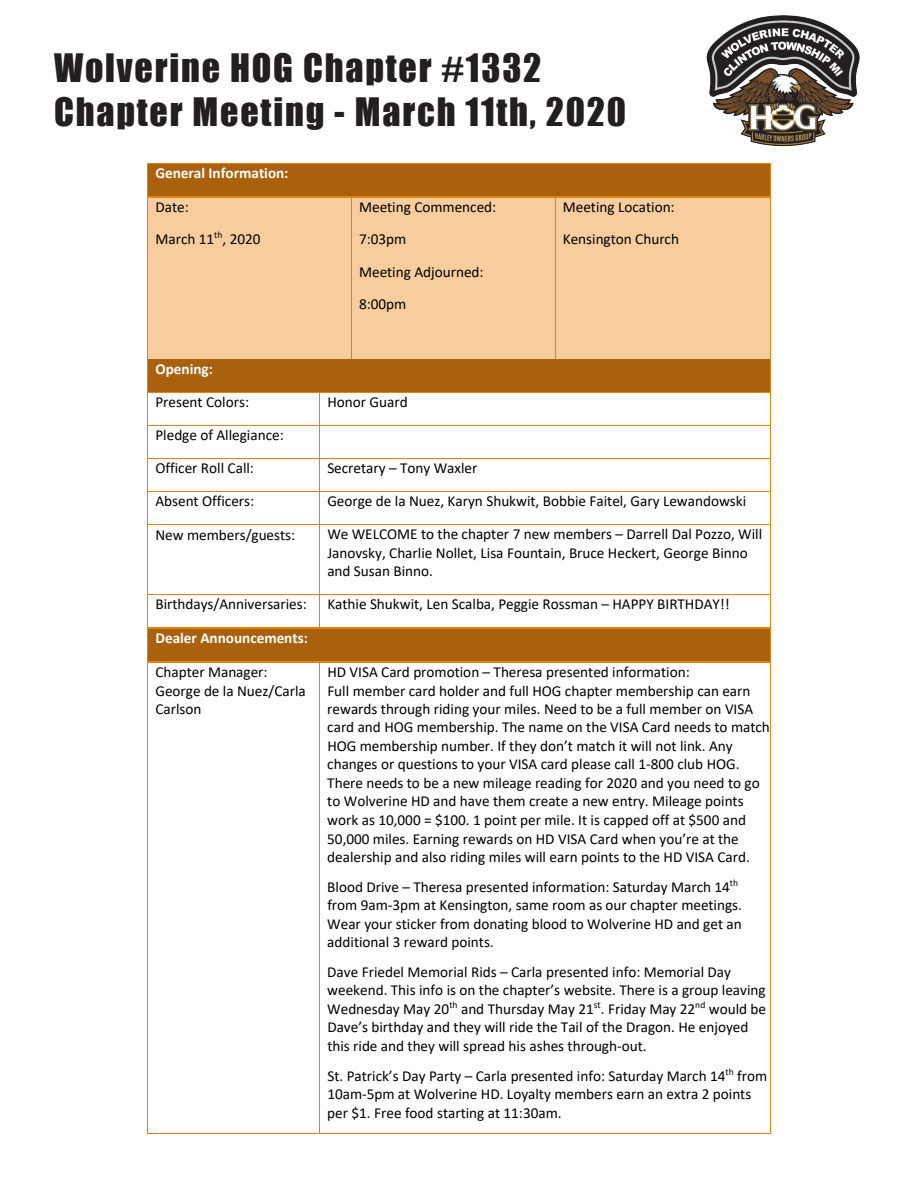
<style>
.page{position:relative;width:918px;height:1188px;background:#fff}
.page>*{position:absolute;margin:0;border:0;box-sizing:border-box;transform-origin:0 0}
.t1{font:36px "Impact";letter-spacing:.05em;color:#231f20}
.t2{font:15.3px/18.5px "Calibri";color:#000}
.t3{font:700 15.3px "Calibri";color:#fff}
.s1{font-weight:700;color:#fff}
</style>
<div class="page">
<div style="left:155px;top:164px;width:608px;height:32px;background:#aa610d"></div>
<hr style="left:148px;top:163px;width:622px;height:1px;background:#e48312">
<hr style="left:148px;top:164px;width:1px;height:32px;background:#e48312">
<hr style="left:148px;top:196px;width:622px;height:1px;background:#e48312">
<hr style="left:770px;top:164px;width:1px;height:32px;background:#e48312">
<div style="left:148px;top:197px;width:203px;height:162px;background:#f7cd9d"></div>
<div style="left:352px;top:197px;width:203px;height:162px;background:#f7cd9d"></div>
<div style="left:556px;top:197px;width:214px;height:162px;background:#f7cd9d"></div>
<hr style="left:148px;top:197px;width:203px;height:1px;background:#e48312">
<hr style="left:352px;top:197px;width:203px;height:1px;background:#e48312">
<hr style="left:556px;top:197px;width:214px;height:1px;background:#e48312">
<hr style="left:148px;top:197px;width:1px;height:162px;background:#e48312">
<hr style="left:148px;top:359px;width:203px;height:1px;background:#e48312">
<hr style="left:351px;top:197px;width:1px;height:162px;background:#e48312">
<hr style="left:352px;top:359px;width:203px;height:1px;background:#e48312">
<hr style="left:555px;top:197px;width:1px;height:162px;background:#e48312">
<hr style="left:556px;top:359px;width:214px;height:1px;background:#e48312">
<hr style="left:770px;top:197px;width:1px;height:162px;background:#e48312">
<div style="left:148px;top:360px;width:622px;height:32px;background:#aa610d"></div>
<hr style="left:148px;top:360px;width:1px;height:32px;background:#e48312">
<hr style="left:770px;top:360px;width:1px;height:32px;background:#e48312">
<hr style="left:148px;top:392px;width:171px;height:1px;background:#e48312">
<hr style="left:320px;top:392px;width:450px;height:1px;background:#e48312">
<hr style="left:148px;top:393px;width:1px;height:32px;background:#e48312">
<hr style="left:319px;top:393px;width:1px;height:32px;background:#e48312">
<hr style="left:770px;top:393px;width:1px;height:32px;background:#e48312">
<hr style="left:148px;top:425px;width:171px;height:1px;background:#e48312">
<hr style="left:320px;top:425px;width:450px;height:1px;background:#e48312">
<hr style="left:148px;top:426px;width:1px;height:32px;background:#e48312">
<hr style="left:319px;top:426px;width:1px;height:32px;background:#e48312">
<hr style="left:770px;top:426px;width:1px;height:32px;background:#e48312">
<hr style="left:148px;top:458px;width:171px;height:1px;background:#e48312">
<hr style="left:320px;top:458px;width:450px;height:1px;background:#e48312">
<hr style="left:148px;top:459px;width:1px;height:32px;background:#e48312">
<hr style="left:319px;top:459px;width:1px;height:32px;background:#e48312">
<hr style="left:770px;top:459px;width:1px;height:32px;background:#e48312">
<hr style="left:148px;top:491px;width:171px;height:1px;background:#e48312">
<hr style="left:320px;top:491px;width:450px;height:1px;background:#e48312">
<hr style="left:148px;top:492px;width:1px;height:32px;background:#e48312">
<hr style="left:319px;top:492px;width:1px;height:32px;background:#e48312">
<hr style="left:770px;top:492px;width:1px;height:32px;background:#e48312">
<hr style="left:148px;top:524px;width:171px;height:1px;background:#e48312">
<hr style="left:320px;top:524px;width:450px;height:1px;background:#e48312">
<hr style="left:148px;top:525px;width:1px;height:69px;background:#e48312">
<hr style="left:319px;top:525px;width:1px;height:69px;background:#e48312">
<hr style="left:770px;top:525px;width:1px;height:69px;background:#e48312">
<hr style="left:148px;top:594px;width:171px;height:1px;background:#e48312">
<hr style="left:320px;top:594px;width:450px;height:1px;background:#e48312">
<hr style="left:148px;top:595px;width:1px;height:32px;background:#e48312">
<hr style="left:148px;top:627px;width:171px;height:1px;background:#e48312">
<hr style="left:319px;top:595px;width:1px;height:32px;background:#e48312">
<hr style="left:320px;top:627px;width:450px;height:1px;background:#e48312">
<hr style="left:770px;top:595px;width:1px;height:32px;background:#e48312">
<div style="left:148px;top:629px;width:622px;height:32px;background:#aa610d"></div>
<hr style="left:148px;top:628px;width:622px;height:1px;background:#e48312">
<hr style="left:148px;top:629px;width:1px;height:32px;background:#e48312">
<hr style="left:148px;top:661px;width:622px;height:1px;background:#e48312">
<hr style="left:770px;top:629px;width:1px;height:32px;background:#e48312">
<hr style="left:148px;top:662px;width:171px;height:1px;background:#e48312">
<hr style="left:320px;top:662px;width:450px;height:1px;background:#e48312">
<hr style="left:148px;top:662px;width:1px;height:471px;background:#e48312">
<hr style="left:148px;top:1133px;width:171px;height:1px;background:#e48312">
<hr style="left:319px;top:662px;width:1px;height:471px;background:#e48312">
<hr style="left:320px;top:1133px;width:450px;height:1px;background:#e48312">
<hr style="left:770px;top:662px;width:1px;height:471px;background:#e48312">
<img style="left:706px;top:15px;width:154px;height:152px">
<p class="t1" style="left:54px;top:40px;width:489px">Wolverine HOG Chapter #1332</p>
<p class="t1" style="left:54px;top:84px;width:574px">Chapter Meeting - March 11th, 2020</p>
<p class="t3" style="left:155px;top:162px;width:135px">General Information:</p>
<p class="t2" style="left:155px;top:190px;width:107px;line-height:32.1px">Date:<br>March 11<sup>th</sup>, 2020</p>
<p class="t2" style="left:359px;top:190px;width:139px;line-height:32.4px">Meeting Commenced:<br>7:03pm<br>Meeting Adjourned:<br>8:00pm</p>
<p class="t2" style="left:563px;top:190px;width:118px;line-height:32.1px">Meeting Location:<br>Kensington Church</p>
<p class="t2" style="left:155px;top:352px;width:95px;line-height:33.2px"><span class="s1">Opening:<br></span>Present Colors:</p>
<p class="t2" style="left:155px;top:418px;width:130px;line-height:33.2px">Pledge of Allegiance:<br>Officer Roll Call:</p>
<p class="t2" style="left:327px;top:393px;width:82px">Honor Guard</p>
<p class="t2" style="left:327px;top:459px;width:152px">Secretary – Tony Waxler</p>
<p class="t2" style="left:155px;top:492px;width:100px">Absent Officers:</p>
<p class="t2" style="left:327px;top:492px;width:420px">George de la Nuez, Karyn Shukwit, Bobbie Faitel, Gary Lewandowski</p>
<p class="t2" style="left:155px;top:525px;width:141px">New members/guests:</p>
<p class="t2" style="left:327px;top:524px;width:436px">We WELCOME to the chapter 7 new members – Darrell Dal Pozzo, Will<br>Janovsky, Charlie Nollet, Lisa Fountain, Bruce Heckert, George Binno and Susan Binno.</p>
<p class="t2" style="left:155px;top:595px;width:153px">Birthdays/Anniversaries:</p>
<p class="t2" style="left:327px;top:595px;width:404px">Kathie Shukwit, Len Scalba, Peggie Rossman – HAPPY BIRTHDAY!!</p>
<p class="t3" style="left:155px;top:627px;width:154px">Dealer Announcements:</p>
<p class="t2" style="left:155px;top:662px;width:152px">Chapter Manager:<br>George de la Nuez/Carla<br>Carlson</p>
<p class="t2" style="left:327px;top:662px;width:444px">HD VISA Card promotion – Theresa presented information:<br>Full member card holder and full HOG chapter membership can earn rewards through riding your miles. Need to be a full member on VISA card and HOG membership. The name on the VISA Card needs to match HOG membership number. If they don’t match it will not link. Any changes or questions to your VISA card please call 1-800 club HOG.<br>There needs to be a new mileage reading for 2020 and you need to go to Wolverine HD and have them create a new entry. Mileage points work as 10,000 = $100. 1 point per mile. It is capped off at $500 and 50,000 miles. Earning rewards on HD VISA Card when you’re at the dealership and also riding miles will earn points to the HD VISA Card.</p>
<p class="t2" style="left:327px;top:877px;width:416px">Blood Drive – Theresa presented information: Saturday March 14<sup>th </sup>from 9am-3pm at Kensington, same room as our chapter meetings.<br>Wear your sticker from donating blood to Wolverine HD and get an additional 3 reward points.</p>
<p class="t2" style="left:327px;top:962px;width:440px">Dave Friedel Memorial Rids – Carla presented info: Memorial Day weekend. This info is on the chapter’s website. There is a group leaving Wednesday May 20<sup>th</sup> and Thursday May 21<sup>st</sup>. Friday May 22<sup>nd</sup> would be Dave’s birthday and they will ride the Tail of the Dragon. He enjoyed this ride and they will spread his ashes through-out.</p>
<p class="t2" style="left:327px;top:1066px;width:442px">St. Patrick’s Day Party – Carla presented info: Saturday March 14<sup>th</sup> from<br>10am-5pm at Wolverine HD. Loyalty members earn an extra 2 points per $1. Free food starting at 11:30am.</p>
</div>
